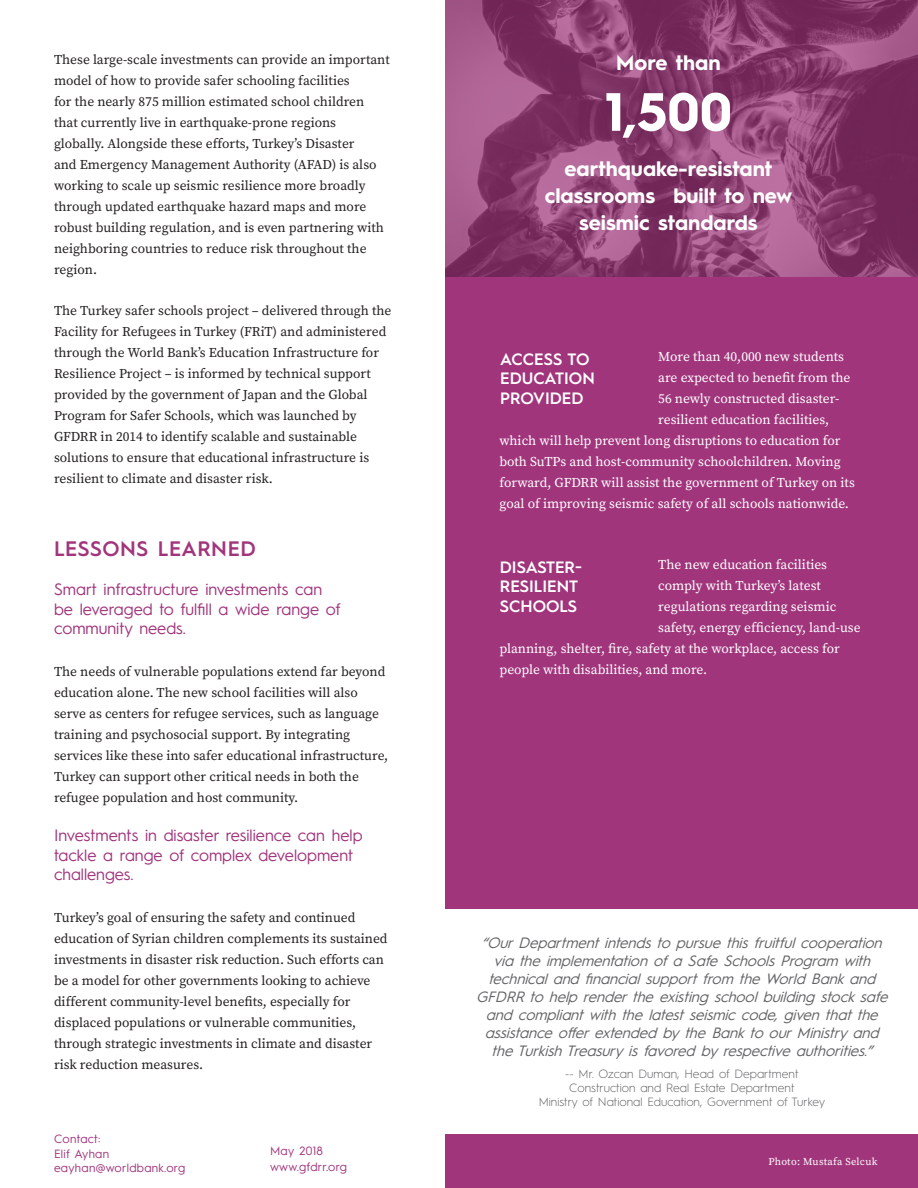
<style>
.page{position:relative;width:918px;height:1188px;background:#fff}
.page>*{position:absolute;margin:0;border:0;box-sizing:border-box;transform-origin:0 0}
.t1{font:700 54px "Hurme Geometric Sans 1";color:#fff}
.t2{font:700 21px/27px "Hurme Geometric Sans 1";color:#fff;text-align:center}
.t3{font:600 21px "Hurme Geometric Sans 1";letter-spacing:.025em;color:#a1357c}
.t4{font:16.5px/19.5px "Hurme Geometric Sans 1";color:#a1357c}
.t5{font:600 16.5px/19.8px "Hurme Geometric Sans 1";color:#fff}
.t6{font:italic 15px/18px "Hurme Geometric Sans 1";color:#636366;text-align:center}
.t7{font:13.5px/21px "Source Serif Pro";color:#231f20}
.t8{font:13.5px "Source Serif Pro";color:#fff}
.t9{font:300 12px/14.4px "Hurme Geometric Sans 1";color:#636366;text-align:center}
.t10{font:12px/14.4px "Hurme Geometric Sans 1";letter-spacing:.025em;color:#a1357c}
.t11{font:10.5px "Source Serif Pro";letter-spacing:.025em;color:#fff}
</style>
<div class="page">
<div style="left:446px;top:0;width:472px;height:1188px;background:#a1357c"></div>
<div style="left:446px;top:909px;width:472px;height:225px;background:#fff"></div>
<img style="left:446px;top:0;width:472px;height:277px">
<p class="t7" style="left:54px;top:49px;width:337px">These large-scale investments can provide an important model of how to provide safer schooling facilities<br>for the nearly 875 million estimated school children that currently live in earthquake-prone regions globally. Alongside these efforts, Turkey’s Disaster<br>and Emergency Management Authority (AFAD) is also working to scale up seismic resilience more broadly through updated earthquake hazard maps and more robust building regulation, and is even partnering with neighboring countries to reduce risk throughout the region.</p>
<p class="t7" style="left:54px;top:301px;width:339px">The Turkey safer schools project – delivered through the Facility for Refugees in Turkey (FRiT) and administered through the World Bank’s Education Infrastructure for Resilience Project – is informed by technical support provided by the government of Japan and the Global Program for Safer Schools, which was launched by GFDRR in 2014 to identify scalable and sustainable solutions to ensure that educational infrastructure is resilient to climate and disaster risk.</p>
<h2 class="t3" style="left:54px;top:533px;width:203px">LESSONS LEARNED</h2>
<p class="t4" style="left:54px;top:579px;width:288px">Smart infrastructure investments can be leveraged to fulfill a wide range of community needs.</p>
<p class="t7" style="left:54px;top:661px;width:336px">The needs of vulnerable populations extend far beyond education alone. The new school facilities will also serve as centers for refugee services, such as language training and psychosocial support. By integrating services like these into safer educational infrastructure, Turkey can support other critical needs in both the refugee population and host community.</p>
<p class="t4" style="left:54px;top:825px;width:310px">Investments in disaster resilience can help tackle a range of complex development challenges.</p>
<p class="t7" style="left:54px;top:907px;width:335px">Turkey’s goal of ensuring the safety and continued education of Syrian children complements its sustained investments in disaster risk reduction. Such efforts can be a model for other governments looking to achieve different community-level benefits, especially for displaced populations or vulnerable communities, through strategic investments in climate and disaster risk reduction measures.</p>
<p class="t10" style="left:54px;top:1131px;width:133px">Contact:<br>Elif Ayhan eayhan@worldbank.org</p>
<p class="t10" style="left:270px;top:1142px;width:79px;line-height:15.9px">May 2018 www.gfdrr.org</p>
<h2 class="t2" style="left:616px;top:48px;width:106px">More than</h2>
<h1 class="t1" style="left:605px;top:74px;width:129px">1,500</h1>
<h2 class="t2" style="left:545px;top:154px;width:249px">earthquake-resistant classrooms built to new seismic standards</h2>
<p class="t8" style="left:658px;top:348px;width:187px">More than 40,000 new students</p>
<p class="t8" style="left:658px;top:369px;width:194px">are expected to benefit from the</p>
<p class="t8" style="left:658px;top:390px;width:183px">56 newly constructed disaster-</p>
<p class="t8" style="left:658px;top:411px;width:172px">resilient education facilities,</p>
<p class="t8" style="left:500px;top:432px;width:343px">which will help prevent long disruptions to education for</p>
<p class="t8" style="left:500px;top:453px;width:343px">both SuTPs and host-community schoolchildren. Moving</p>
<p class="t8" style="left:500px;top:474px;width:357px">forward, GFDRR will assist the government of Turkey on its</p>
<p class="t8" style="left:500px;top:495px;width:351px">goal of improving seismic safety of all schools nationwide.</p>
<p class="t5" style="left:500px;top:348px;width:96px">ACCESS TO<br>EDUCATION<br>PROVIDED</p>
<p class="t8" style="left:658px;top:557px;width:170px">The new education facilities</p>
<p class="t8" style="left:658px;top:578px;width:164px">comply with Turkey’s latest</p>
<p class="t8" style="left:658px;top:599px;width:180px">regulations regarding seismic</p>
<p class="t8" style="left:658px;top:620px;width:204px">safety, energy efficiency, land-use</p>
<p class="t8" style="left:500px;top:641px;width:342px">planning, shelter, fire, safety at the workplace, access for</p>
<p class="t8" style="left:500px;top:662px;width:209px">people with disabilities, and more.</p>
<p class="t5" style="left:500px;top:556px;width:84px">DISASTER-<br>RESILIENT<br>SCHOOLS</p>
<p class="t6" style="left:476px;top:933px;width:418px">“OurDepartmentintends to pursue thisfruitful cooperation via the implementation ofa Safe Schools Program with technical andfinancial supportfrom theWorld Bankand GFDRRto help renderthe existing school building stocksafe and compliantwith the latestseismic code, given thatthe assistance offerextended bythe BanktoourMinistryand theTurkishTreasuryisfavored byrespective authorities.”</p>
<p class="t9" style="left:539px;top:1065px;width:288px">-- Mr. Ozcan Duman, Head of Department<br>Construction and Real Estate Department<br>Ministry of National Education, Government of Turkey</p>
<p class="t11" style="left:768px;top:1155px;width:111px">Photo: Mustafa Selcuk</p>
</div>
